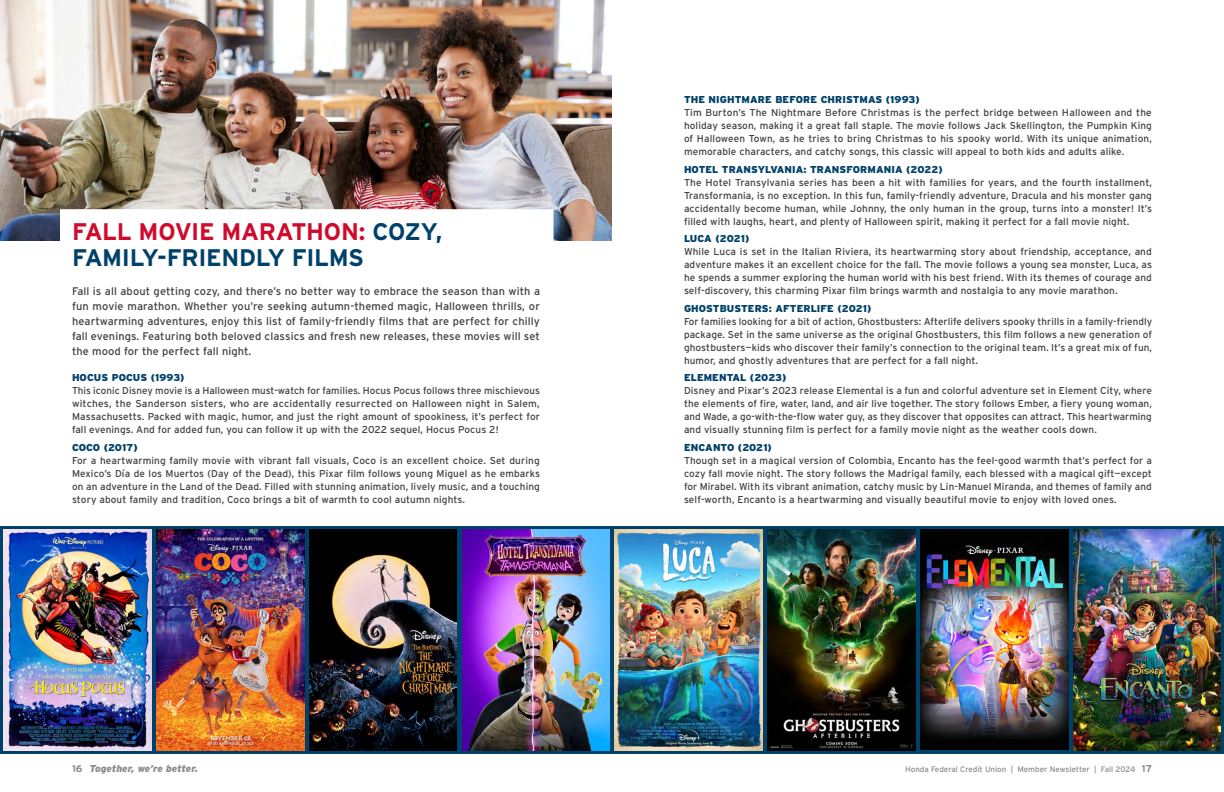
<style>
.page{position:relative;width:1224px;height:792px;background:#fff}
.page>*{position:absolute;margin:0;border:0;box-sizing:border-box;transform-origin:0 0}
.t1{font:700 24px/26px "Interstate";letter-spacing:-.02em;color:#00416a}
.t2{font:11px/15px "Interstate";letter-spacing:.01em;color:#414042;text-align:justify}
.t3{font:10px/13px "Interstate";letter-spacing:.01em;color:#414042;text-align:justify}
.t4{font:900 10px "Interstate";letter-spacing:.01em;color:#00416a}
.t5{font:italic 900 10px "Interstate";letter-spacing:-.005em;color:#8a8c8c}
.t6{font:8px "Interstate";color:#8a8c8c}
.s1{color:#cf0a2c}
.s2{font-weight:700;font-style:normal}
.s3{font-weight:700;font-size:10px}
</style>
<div class="page">
<img style="left:0;top:0;width:612px;height:240px">
<svg style="left:0;top:526px;width:1224px;height:228px;background:#114568"></svg>
<svg style="left:54px;top:203px;width:506px;height:38px"></svg>
<img style="left:3px;top:530px;width:149px;height:220px">
<img style="left:156px;top:530px;width:148px;height:220px">
<img style="left:310px;top:530px;width:147px;height:220px">
<img style="left:462px;top:530px;width:147px;height:220px">
<img style="left:615px;top:530px;width:148px;height:220px">
<img style="left:767px;top:530px;width:149px;height:220px">
<div style="left:920px;top:530px;width:148px;height:220px;background:#020202"></div>
<img style="left:920px;top:545px;width:148px;height:194px">
<img style="left:1074px;top:530px;width:147px;height:220px">
<h1 class="t1" style="left:72px;top:219px;width:372px"><span class="s1">FALL MOVIE MARATHON:</span> COZY,<br>FAMILY-FRIENDLY FILMS</h1>
<p class="t2" style="left:72px;top:283px;width:470px">Fall is all about getting cozy, and there’s no better way to embrace the season than with a fun movie marathon. Whether you’re seeking autumn-themed magic, Halloween thrills, or heartwarming adventures, enjoy this list of family-friendly films that are perfect for chilly fall evenings. Featuring both beloved classics and fresh new releases, these movies will set the mood for the perfect fall night.</p>
<p class="t4" style="left:72px;top:372px;width:114px">HOCUS POCUS (1993)</p>
<p class="t3" style="left:72px;top:384px;width:470px">This iconic Disney movie is a Halloween must-watch for families. Hocus Pocus follows three mischievous witches, the Sanderson sisters, who are accidentally resurrected on Halloween night in Salem, Massachusetts. Packed with magic, humor, and just the right amount of spookiness, it’s perfect for fall evenings. And for added fun, you can follow it up with the 2022 sequel, Hocus Pocus 2!</p>
<p class="t4" style="left:72px;top:441px;width:67px">COCO (2017)</p>
<p class="t3" style="left:72px;top:454px;width:470px">For a heartwarming family movie with vibrant fall visuals, Coco is an excellent choice. Set during Mexico’s Día de los Muertos (Day of the Dead), this Pixar film follows young Miguel as he embarks on an adventure in the Land of the Dead. Filled with stunning animation, lively music, and a touching story about family and tradition, Coco brings a bit of warmth to cool autumn nights.</p>
<p class="t4" style="left:684px;top:94px;width:237px">THE NIGHTMARE BEFORE CHRISTMAS (1993)</p>
<p class="t3" style="left:684px;top:106px;width:470px">Tim Burton’s The Nightmare Before Christmas is the perfect bridge between Halloween and the holiday season, making it a great fall staple. The movie follows Jack Skellington, the Pumpkin King of Halloween Town, as he tries to bring Christmas to his spooky world. With its unique animation, memorable characters, and catchy songs, this classic will appeal to both kids and adults alike.</p>
<p class="t4" style="left:684px;top:163px;width:260px">HOTEL TRANSYLVANIA: TRANSFORMANIA (2022)</p>
<p class="t3" style="left:684px;top:176px;width:470px">The Hotel Transylvania series has been a hit with families for years, and the fourth installment, Transformania, is no exception. In this fun, family-friendly adventure, Dracula and his monster gang accidentally become human, while Johnny, the only human in the group, turns into a monster! It’s filled with laughs, heart, and plenty of Halloween spirit, making it perfect for a fall movie night.</p>
<p class="t4" style="left:684px;top:233px;width:67px">LUCA (2021)</p>
<p class="t3" style="left:684px;top:245px;width:470px">While Luca is set in the Italian Riviera, its heartwarming story about friendship, acceptance, and adventure makes it an excellent choice for the fall. The movie follows a young sea monster, Luca, as he spends a summer exploring the human world with his best friend. With its themes of courage and self-discovery, this charming Pixar film brings warmth and nostalgia to any movie marathon.</p>
<p class="t4" style="left:684px;top:302px;width:189px">GHOSTBUSTERS: AFTERLIFE (2021)</p>
<p class="t3" style="left:684px;top:315px;width:470px">For families looking for a bit of action, Ghostbusters: Afterlife delivers spooky thrills in a family-friendly package. Set in the same universe as the original Ghostbusters, this film follows a new generation of ghostbusters—kids who discover their family’s connection to the original team. It’s a great mix of fun, humor, and ghostly adventures that are perfect for a fall night.</p>
<p class="t4" style="left:684px;top:372px;width:104px">ELEMENTAL (2023)</p>
<p class="t3" style="left:684px;top:384px;width:470px">Disney and Pixar’s 2023 release Elemental is a fun and colorful adventure set in Element City, where the elements of fire, water, land, and air live together. The story follows Ember, a fiery young woman, and Wade, a go-with-the-flow water guy, as they discover that opposites can attract. This heartwarming and visually stunning film is perfect for a family movie night as the weather cools down.</p>
<p class="t4" style="left:684px;top:441px;width:89px">ENCANTO (2021)</p>
<p class="t3" style="left:684px;top:454px;width:469px">Though set in a magical version of Colombia, Encanto has the feel-good warmth that’s perfect for a cozy fall movie night. The story follows the Madrigal family, each blessed with a magical gift—except for Mirabel. With its vibrant animation, catchy music by Lin-Manuel Miranda, and themes of family and self-worth, Encanto is a heartwarming and visually beautiful movie to enjoy with loved ones.</p>
<p class="t5" style="left:72px;top:763px;width:127px"><span class="s2">16</span> Together, we’re better.</p>
<p class="t6" style="left:905px;top:765px;width:248px">Honda Federal Credit Union | Member Newsletter | Fall 2024 <span class="s3">17</span></p>
</div>
